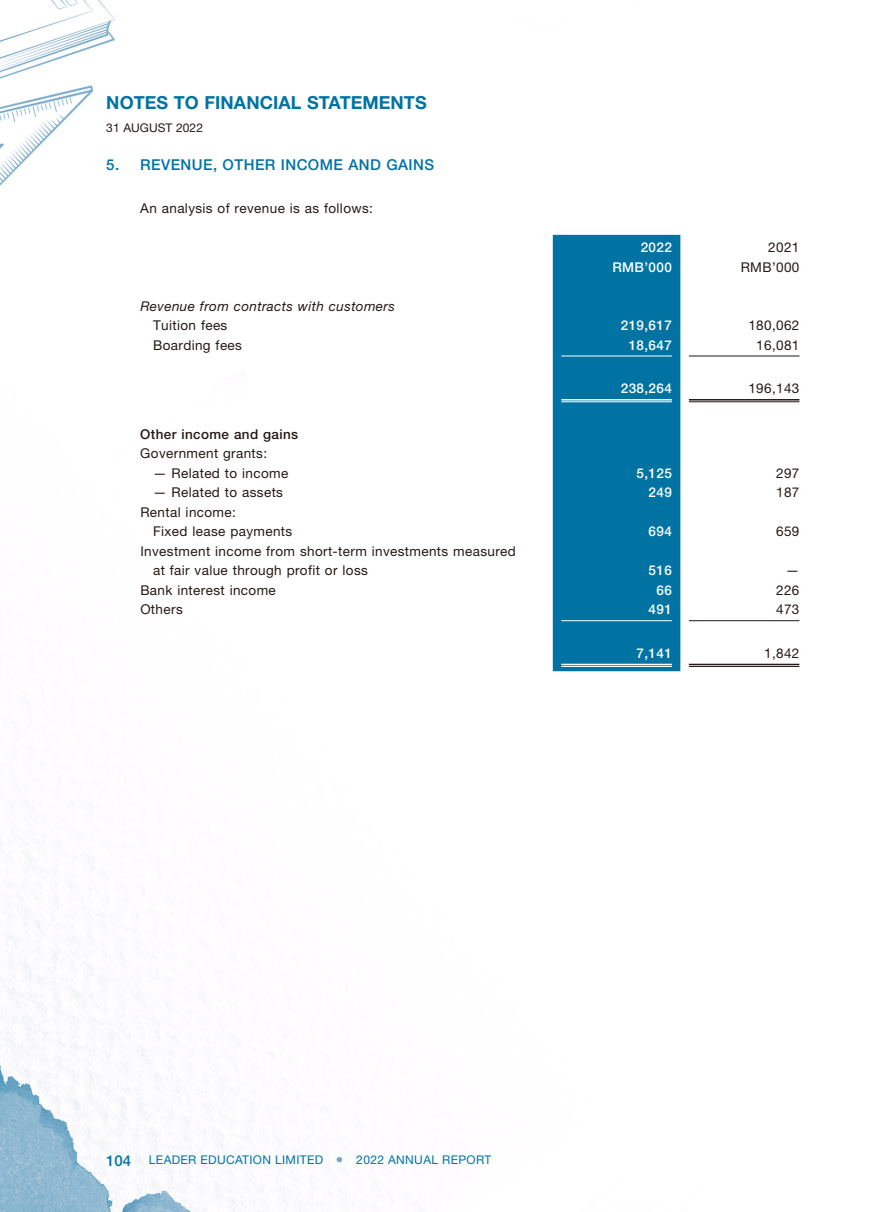
<style>
.page{position:relative;width:893px;height:1212px;background:#fff}
.page>*{position:absolute;margin:0;border:0;box-sizing:border-box;transform-origin:0 0}
.t1{font:700 18px "Helvetica Neue LT Std";letter-spacing:.005em;color:#0073a3}
.t2{font:500 15px "Helvetica Neue LT Std";letter-spacing:.03em;color:#0073a3}
.t3{font:13.5px/19.5px "Helvetica Neue LT Std";letter-spacing:.03em;color:#231916}
.t4{font:500 13.5px "Helvetica Neue LT Std";letter-spacing:.03em;color:#fff}
.t5{font:italic 13.5px "Helvetica Neue LT Std";letter-spacing:.03em;color:#231916}
.t6{font:500 13.5px "Helvetica Neue LT Std";letter-spacing:.03em;color:#231916}
.t7{font:12px "Helvetica Neue LT Std";letter-spacing:.03em;color:#0073a3}
.t8{font:12px "Helvetica Neue LT Std";letter-spacing:.005em;color:#231916}
.s1{font-weight:500;font-size:15px}
.s2{font-size:15px;color:#72a9c7}
</style>
<div class="page">
<img style="left:0;top:0;width:800px;height:1212px">
<div style="left:553px;top:235px;width:127px;height:436px;background:#0073a3"></div>
<hr style="left:561px;top:356px;width:111px;height:1px;background:#fff">
<hr style="left:689px;top:356px;width:110px;height:1px;background:#231916">
<hr style="left:561px;top:399px;width:111px;height:1px;background:#fff">
<hr style="left:561px;top:401px;width:111px;height:1px;background:#fff">
<hr style="left:689px;top:399px;width:110px;height:1px;background:#231916">
<hr style="left:689px;top:401px;width:110px;height:1px;background:#231916">
<hr style="left:561px;top:620px;width:111px;height:1px;background:#fff">
<hr style="left:689px;top:620px;width:110px;height:1px;background:#231916">
<hr style="left:561px;top:664px;width:111px;height:1px;background:#fff">
<hr style="left:561px;top:666px;width:111px;height:1px;background:#fff">
<hr style="left:689px;top:664px;width:110px;height:1px;background:#231916">
<hr style="left:689px;top:666px;width:110px;height:1px;background:#231916">
<h1 class="t1" style="left:106px;top:92px;width:322px">NOTES TO FINANCIAL STATEMENTS</h1>
<p class="t8" style="left:106px;top:121px;width:98px">31 AUGUST 2022</p>
<p class="t2" style="left:106px;top:155px;width:329px">5. REVENUE, OTHER INCOME AND GAINS</p>
<p class="t3" style="left:140px;top:198px;width:234px">An analysis of revenue is as follows:</p>
<p class="t4" style="left:641px;top:239px;width:33px">2022</p>
<p class="t3" style="left:768px;top:237px;width:33px">2021</p>
<p class="t4" style="left:612px;top:259px;width:61px">RMB’000</p>
<p class="t3" style="left:741px;top:257px;width:60px">RMB’000</p>
<p class="t5" style="left:140px;top:298px;width:256px">Revenue from contracts with customers</p>
<p class="t3" style="left:153px;top:315px;width:76px">Tuition fees</p>
<p class="t4" style="left:621px;top:317px;width:53px">219,617</p>
<p class="t3" style="left:748px;top:315px;width:53px">180,062</p>
<p class="t3" style="left:153px;top:335px;width:90px">Boarding fees</p>
<p class="t4" style="left:629px;top:337px;width:45px">18,647</p>
<p class="t3" style="left:756px;top:335px;width:45px">16,081</p>
<p class="t4" style="left:621px;top:380px;width:53px">238,264</p>
<p class="t3" style="left:748px;top:378px;width:53px">196,143</p>
<p class="t6" style="left:140px;top:426px;width:159px">Other income and gains</p>
<p class="t3" style="left:140px;top:443px;width:128px">Government grants:</p>
<p class="t3" style="left:153px;top:463px;width:137px">— Related to income</p>
<p class="t4" style="left:637px;top:465px;width:37px">5,125</p>
<p class="t3" style="left:776px;top:463px;width:25px">297</p>
<p class="t3" style="left:153px;top:482px;width:131px">— Related to assets</p>
<p class="t4" style="left:649px;top:484px;width:25px">249</p>
<p class="t3" style="left:776px;top:482px;width:25px">187</p>
<p class="t3" style="left:153px;top:502px;width:141px;text-indent:-13px">Rental income:<br>Fixed lease payments</p>
<p class="t4" style="left:649px;top:523px;width:25px">694</p>
<p class="t3" style="left:776px;top:521px;width:25px">659</p>
<p class="t3" style="left:153px;top:541px;width:364px;text-indent:-13px">Investment income from short-term investments measured at fair value through profit or loss</p>
<p class="t4" style="left:649px;top:562px;width:25px">516</p>
<p class="t3" style="left:786px;top:560px;width:15px">—</p>
<p class="t3" style="left:140px;top:580px;width:137px">Bank interest income</p>
<p class="t4" style="left:656px;top:582px;width:17px">66</p>
<p class="t3" style="left:776px;top:580px;width:25px">226</p>
<p class="t3" style="left:140px;top:599px;width:44px">Others</p>
<p class="t4" style="left:649px;top:601px;width:25px">491</p>
<p class="t3" style="left:776px;top:599px;width:25px">473</p>
<p class="t4" style="left:637px;top:645px;width:37px">7,141</p>
<p class="t3" style="left:764px;top:643px;width:37px">1,842</p>
<p class="t7" style="left:106px;top:1152px;width:387px"><span class="s1">104</span> LEADER EDUCATION LIMITED <span class="s2">•</span> 2022 ANNUAL REPORT</p>
</div>
